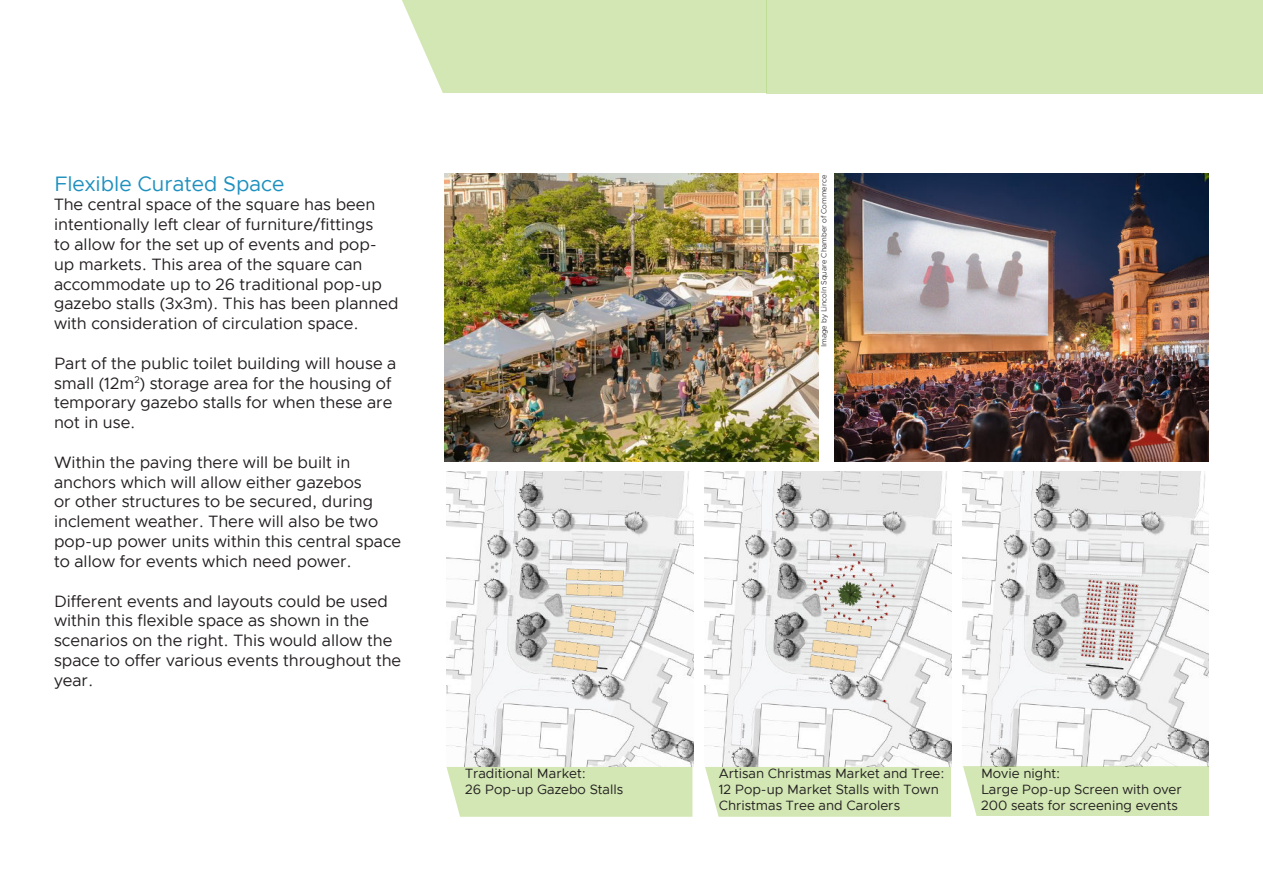
<style>
.page{position:relative;width:1263px;height:893px;background:#fff}
.page>*{position:absolute;margin:0;border:0;box-sizing:border-box;transform-origin:0 0}
.t1{font:21px "Clarity City";color:#1d90bf}
.t2{font:16.5px/19.8px "Clarity City";color:#231f20}
.t3{font:13.5px/16.2px "Clarity City";color:#231f20}
.t4{font:300 7.5px "Clarity City";color:#231f20}
</style>
<div class="page">
<div style="left:402px;top:0;width:364px;height:93px;background:#d2e7b3"></div>
<div style="left:766px;top:0;width:497px;height:93px;background:#d2e7b3"></div>
<img style="left:445px;top:174px;width:373px;height:288px">
<img style="left:834px;top:174px;width:375px;height:288px">
<img style="left:446px;top:471px;width:247px;height:296px">
<img style="left:962px;top:471px;width:247px;height:295px">
<img style="left:704px;top:471px;width:247px;height:296px">
<div style="left:705px;top:767px;width:246px;height:50px;background:#d2e7b3"></div>
<div style="left:446px;top:767px;width:246px;height:50px;background:#d2e7b3"></div>
<div style="left:963px;top:766px;width:246px;height:50px;background:#d2e7b3"></div>
<p class="t1" style="left:54px;top:174px;width:232px">Flexible Curated Space</p>
<p class="t2" style="left:54px;top:196px;width:346px">The central space of the square has been intentionally left clear of furniture/fittings<br>to allow for the set up of events and pop&shy;up markets. This area of the square can accommodate up to 26 traditional pop-up gazebo stalls (3x3m). This has been planned with consideration of circulation space.</p>
<p class="t2" style="left:54px;top:354px;width:344px">Part of the public toilet building will house a small (12m<sup>2</sup>) storage area for the housing of temporary gazebo stalls for when these are not in use.</p>
<p class="t2" style="left:54px;top:453px;width:349px">Within the paving there will be built in anchors which will allow either gazebos<br>or other structures to be secured, during inclement weather. There will also be two pop-up power units within this central space to allow for events which need power.</p>
<p class="t2" style="left:54px;top:592px;width:349px">Different events and layouts could be used within this flexible space as shown in the scenarios on the right. This would allow the space to offer various events throughout the year.</p>
<p class="t4" style="left:820px;top:347px;width:174px;rotate:-90deg">Image by Lincoln Square Chamber of Commerce</p>
<p class="t3" style="left:465px;top:766px;width:160px">Traditional Market:<br>26 Pop-up Gazebo Stalls</p>
<p class="t3" style="left:719px;top:766px;width:227px">Artisan Christmas Market and Tree:<br>12 Pop-up Market Stalls with Town<br>Christmas Tree and Carolers</p>
<p class="t3" style="left:981px;top:766px;width:202px">Movie night:<br>Large Pop-up Screen with over<br>200 seats for screening events</p>
</div>
